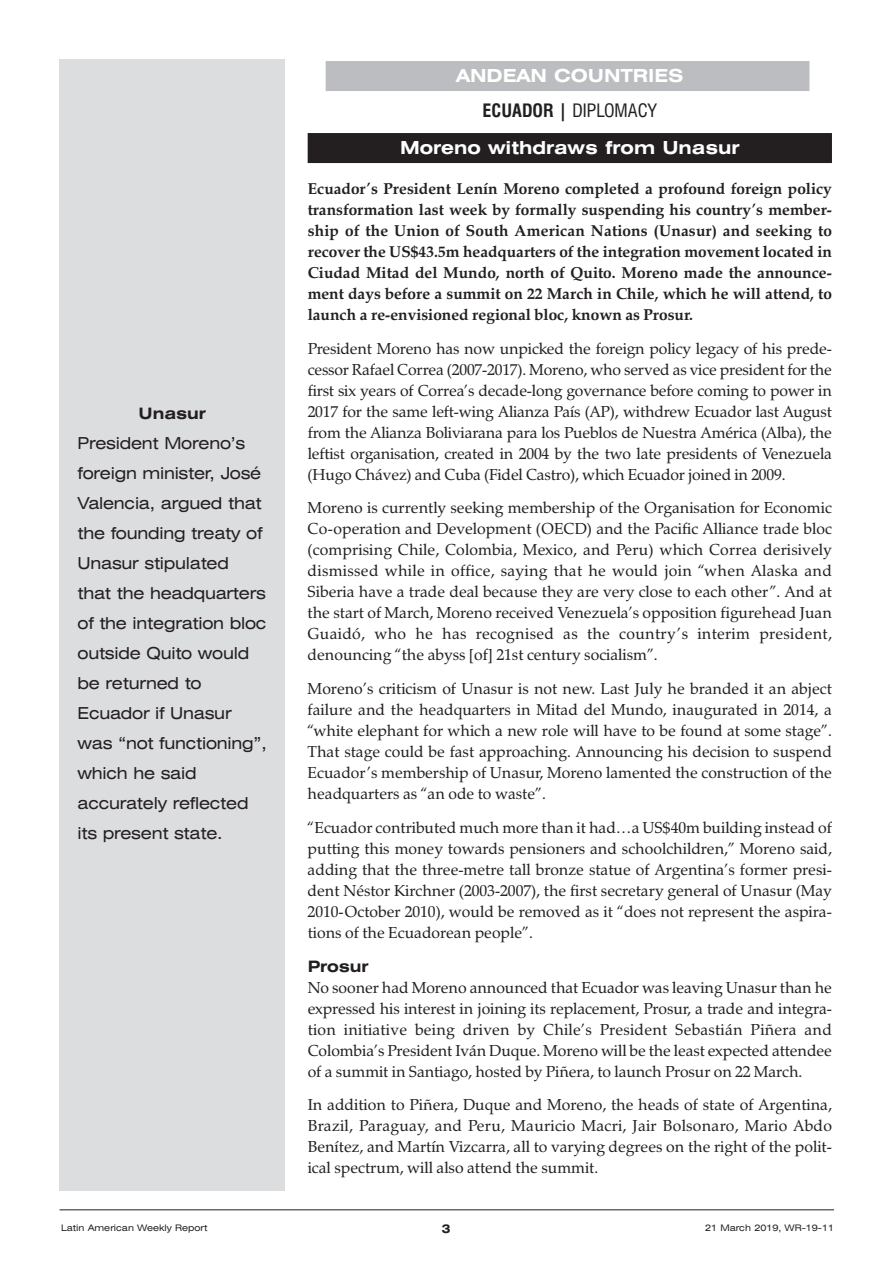
<style>
.page{position:relative;width:893px;height:1263px;background:#fff}
.page>*{position:absolute;margin:0;border:0;box-sizing:border-box;transform-origin:0 0}
.t1{font:700 expanded 18px/34.5px "Swiss 721 BT";color:#fff;text-align:center}
.t2{font:expanded 16.5px/30px "Swiss 721 BT";letter-spacing:-.015em;color:#231f20}
.t3{font:15.75px/21px "Zapf Calligraphic 801 BT";color:#231f20;text-align:justify}
.t4{font:700 15.75px/21px "Zapf Calligraphic 801 BT";color:#231f20;text-align:justify}
.t5{font:700 expanded 15.75px "Swiss 721 BT";color:#231f20}
.t6{font:700 expanded 12px "Swiss 721 BT";color:#231f20}
.t7{font:expanded 9px "Swiss 721 BT";color:#231f20}
.s1{font-stretch:condensed;color:#231f20}
.s2{font-weight:400;font-stretch:condensed;color:#231f20}
</style>
<div class="page">
<div style="left:326px;top:61px;width:483px;height:30px;background:#bcbdc0"></div>
<div style="left:308px;top:133px;width:524px;height:30px;background:#231f20"></div>
<div style="left:60px;top:60px;width:225px;height:1131px;background:#dcdddf"></div>
<hr style="left:60px;top:1209px;width:774px;height:1px;background:#231f20">
<p class="t5" style="left:138px;top:404px;width:69px">Unasur</p>
<p class="t2" style="left:78px;top:428px;width:191px">President Moreno’s foreign minister, José<br>Valencia, argued that the founding treaty of<br>Unasur stipulated<br>that the headquarters of the integration bloc outside Quito would be returned to<br>Ecuador if Unasur was “not functioning”, which he said accurately reflected its present state.</p>
<p class="t1" style="left:456px;top:59px;width:229px">ANDEAN COUNTRIES<br><span class="s1">ECUADOR |</span> <span class="s2">DIPLOMACY</span></p>
<p class="t1" style="left:400px;top:131px;width:341px">Moreno withdraws from Unasur</p>
<p class="t4" style="left:308px;top:178px;width:526px">Ecuador’s President Lenín Moreno completed a profound foreign policy transformation last week by formally suspending his country’s member&shy;ship of the Union of South American Nations (Unasur) and seeking to recover the US$43.5m headquarters of the integration movement located in Ciudad Mitad del Mundo, north of Quito. Moreno made the announce&shy;ment days before a summit on 22 March in Chile, which he will attend, to launch a re-envisioned regional bloc, known as Prosur.</p>
<p class="t3" style="left:308px;top:338px;width:526px">President Moreno has now unpicked the foreign policy legacy of his prede&shy;cessor Rafael Correa (2007-2017). Moreno, who served as vice president for the first six years of Correa’s decade-long governance before coming to power in 2017 for the same left-wing Alianza País (AP), withdrew Ecuador last August from the Alianza Boliviarana para los Pueblos de Nuestra América (Alba), the leftist organisation, created in 2004 by the two late presidents of Venezuela (Hugo Chávez) and Cuba (Fidel Castro), which Ecuador joined in 2009.</p>
<p class="t3" style="left:308px;top:497px;width:526px">Moreno is currently seeking membership of the Organisation for Economic Co-operation and Development (OECD) and the Pacific Alliance trade bloc (comprising Chile, Colombia, Mexico, and Peru) which Correa derisively dismissed while in office, saying that he would join “when Alaska and Siberia have a trade deal because they are very close to each other”. And at the start of March, Moreno received Venezuela’s opposition figurehead Juan Guaidó, who he has recognised as the country’s interim president, denouncing “the abyss [of] 21st century socialism”.</p>
<p class="t3" style="left:308px;top:678px;width:526px">Moreno’s criticism of Unasur is not new. Last July he branded it an abject failure and the headquarters in Mitad del Mundo, inaugurated in 2014, a “white elephant for which a new role will have to be found at some stage”.<br>That stage could be fast approaching. Announcing his decision to suspend Ecuador’s membership of Unasur, Moreno lamented the construction of the headquarters as “an ode to waste”.</p>
<p class="t3" style="left:308px;top:817px;width:526px">“Ecuador contributed much more than it had…a US$40m building instead of putting this money towards pensioners and schoolchildren,” Moreno said, adding that the three-metre tall bronze statue of Argentina’s former presi&shy;dent Néstor Kirchner (2003-2007), the first secretary general of Unasur (May 2010-October 2010), would be removed as it “does not represent the aspira&shy;tions of the Ecuadorean people”.</p>
<p class="t5" style="left:308px;top:957px;width:62px">Prosur</p>
<p class="t3" style="left:308px;top:977px;width:526px">No sooner had Moreno announced that Ecuador was leaving Unasur than he expressed his interest in joining its replacement, Prosur, a trade and integra&shy;tion initiative being driven by Chile’s President Sebastián Piñera and Colombia’s President Iván Duque. Moreno will be the least expected attendee of a summit in Santiago, hosted by Piñera, to launch Prosur on 22 March.</p>
<p class="t3" style="left:308px;top:1094px;width:526px">In addition to Piñera, Duque and Moreno, the heads of state of Argentina, Brazil, Paraguay, and Peru, Mauricio Macri, Jair Bolsonaro, Mario Abdo Benítez, and Martín Vizcarra, all to varying degrees on the right of the polit&shy;ical spectrum, will also attend the summit.</p>
<p class="t7" style="left:61px;top:1223px;width:148px">Latin American Weekly Report</p>
<p class="t6" style="left:442px;top:1221px;width:10px">3</p>
<p class="t7" style="left:705px;top:1223px;width:131px">21 March 2019, WR-19-11</p>
</div>
